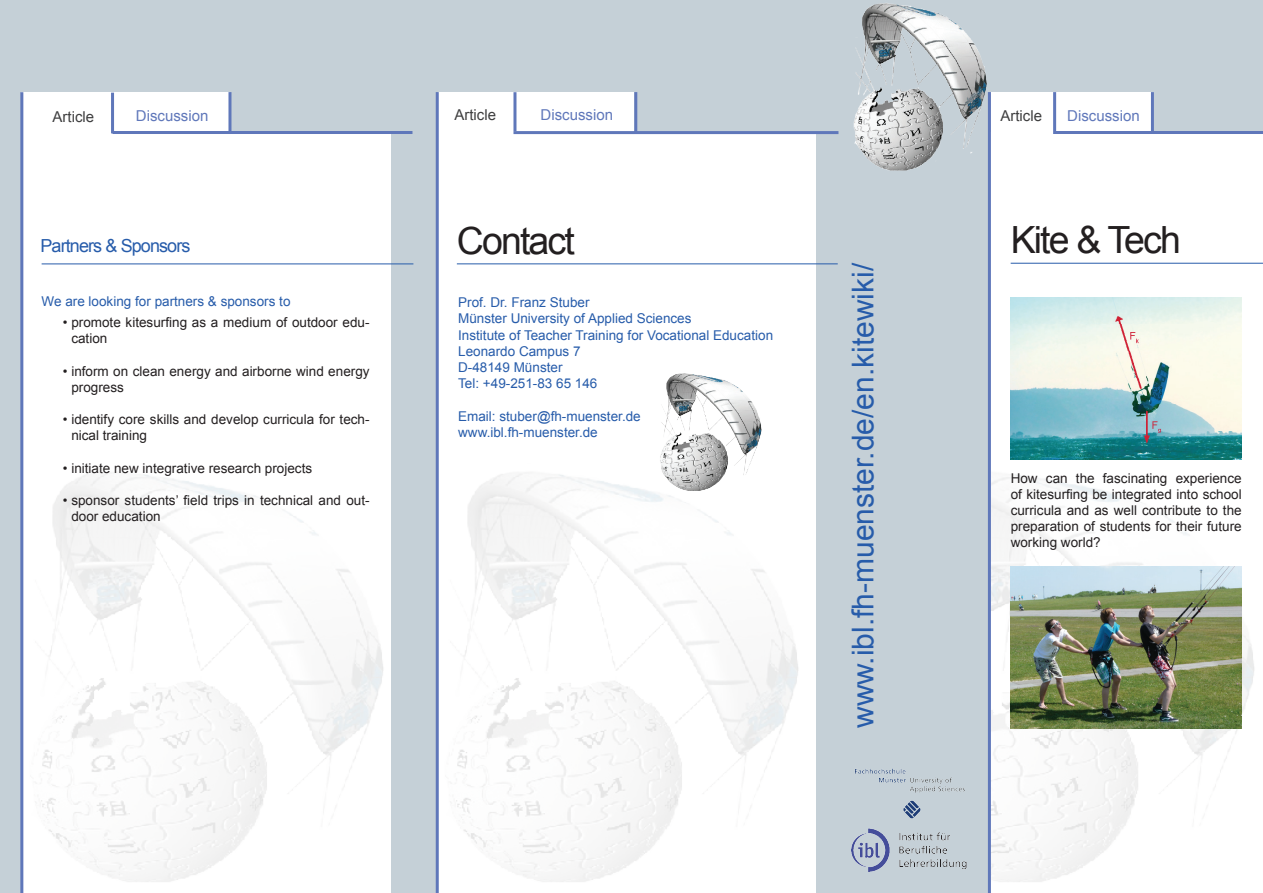
<style>
.page{position:relative;width:1263px;height:893px;background:#fff}
.page>*{position:absolute;margin:0;border:0;box-sizing:border-box;transform-origin:0 0}
.t1{font:37.5px "Arial";letter-spacing:-.05em;color:#231f20}
.t2{font:30px "Arial";color:#275caa}
.t3{font:18px "Arial";letter-spacing:-.05em;color:#275caa}
.t4{font:15px "Arial";color:#5f77ba}
.t5{font:15px "Arial";color:#3e3e3f}
.t6{font:13.5px/16.2px "Arial";color:#231f20}
.t7{font:13.5px/16.2px "Arial";color:#275caa}
</style>
<div class="page">
<img style="left:991px;top:474px;width:263px;height:408px">
<img style="left:456px;top:473px;width:342px;height:409px">
<img style="left:23px;top:464px;width:360px;height:429px">
<div style="left:988px;top:0;width:275px;height:131px;background:#c5d0d7"></div>
<div style="left:0;top:0;width:816px;height:131px;background:#c5d0d7"></div>
<div style="left:838px;top:0;width:150px;height:893px;background:#c5d0d7"></div>
<img style="left:853px;top:3px;width:134px;height:168px">
<div style="left:816px;top:0;width:22px;height:893px;background:#c5d0d7"></div>
<div style="left:991px;top:92px;width:162px;height:41px;background:#fff"></div>
<div style="left:438px;top:92px;width:196px;height:41px;background:#fff"></div>
<div style="left:22px;top:92px;width:208px;height:41px;background:#fff"></div>
<img style="left:855px;top:768px;width:110px;height:50px">
<img style="left:1011px;top:297px;width:231px;height:163px">
<hr style="left:1011px;top:263px;width:252px;height:1px;background:#275caa">
<hr style="left:457px;top:263px;width:381px;height:1px;background:#275caa">
<img style="left:657px;top:373px;width:106px;height:121px">
<div style="left:391px;top:131px;width:45px;height:762px;background:#c5d0d7"></div>
<div style="left:0;top:131px;width:20px;height:762px;background:#c5d0d7"></div>
<hr style="left:228px;top:92px;width:3px;height:42px;background:#5f77ba">
<hr style="left:113px;top:131px;width:299px;height:3px;background:#5f77ba">
<hr style="left:111px;top:93px;width:3px;height:40px;background:#5f77ba">
<hr style="left:20px;top:92px;width:3px;height:801px;background:#5f77ba">
<hr style="left:634px;top:92px;width:3px;height:42px;background:#5f77ba">
<hr style="left:513px;top:131px;width:325px;height:3px;background:#5f77ba">
<hr style="left:436px;top:92px;width:3px;height:801px;background:#5f77ba">
<hr style="left:513px;top:92px;width:3px;height:39px;background:#5f77ba">
<hr style="left:1151px;top:92px;width:3px;height:39px;background:#5f77ba">
<hr style="left:988px;top:92px;width:3px;height:801px;background:#5f77ba">
<hr style="left:1053px;top:92px;width:3px;height:39px;background:#5f77ba">
<hr style="left:1053px;top:131px;width:210px;height:3px;background:#5f77ba">
<img style="left:851px;top:828px;width:116px;height:44px">
<hr style="left:42px;top:264px;width:371px;height:1px;background:#275caa">
<img style="left:1011px;top:566px;width:231px;height:162px">
<p class="t5" style="left:53px;top:107px;width:43px">Article</p>
<p class="t5" style="left:454px;top:105px;width:43px">Article</p>
<p class="t4" style="left:136px;top:106px;width:74px">Discussion</p>
<p class="t4" style="left:540px;top:105px;width:74px">Discussion</p>
<p class="t5" style="left:1000px;top:106px;width:43px">Article</p>
<p class="t4" style="left:1067px;top:106px;width:74px">Discussion</p>
<h3 class="t3" style="left:41px;top:234px;width:151px">Partners &amp; Sponsors</h3>
<p class="t7" style="left:42px;top:294px;width:250px">We are looking for partners &amp; sponsors to</p>
<p class="t6" style="left:71px;top:314px;width:300px;text-indent:-8px">• promote kitesurfing as a medium of outdoor edu&shy;cation</p>
<p class="t6" style="left:71px;top:363px;width:300px;text-indent:-8px">• inform on clean energy and airborne wind energy progress</p>
<p class="t6" style="left:71px;top:411px;width:300px;text-indent:-8px">• identify core skills and develop curricula for tech&shy;nical training</p>
<p class="t6" style="left:63px;top:460px;width:251px">• initiate new integrative research projects</p>
<p class="t6" style="left:71px;top:492px;width:300px;text-indent:-8px">• sponsor students’ field trips in technical and out&shy;door education</p>
<h1 class="t1" style="left:457px;top:216px;width:119px">Contact</h1>
<h1 class="t1" style="left:1011px;top:216px;width:172px">Kite &amp; Tech</h1>
<p class="t7" style="left:458px;top:294px;width:316px">Prof. Dr. Franz Stuber<br>Münster University of Applied Sciences<br>Institute of Teacher Training for Vocational Education<br>Leonardo Campus 7<br>D-48149 Münster<br>Tel: +49-251-83 65 146</p>
<p class="t7" style="left:458px;top:408px;width:184px">Email: stuber@fh-muenster.de www.ibl.fh-muenster.de</p>
<h2 class="t2" style="left:843px;top:728px;width:467px;rotate:-90deg">www.ibl.fh-muenster.de/en.kitewiki/</h2>
<p class="t6" style="left:1011px;top:470px;width:233px;text-align:justify">How can the fascinating experience of kitesurfing be integrated into school curricula and as well contribute to the preparation of students for their future working world?</p>
</div>
